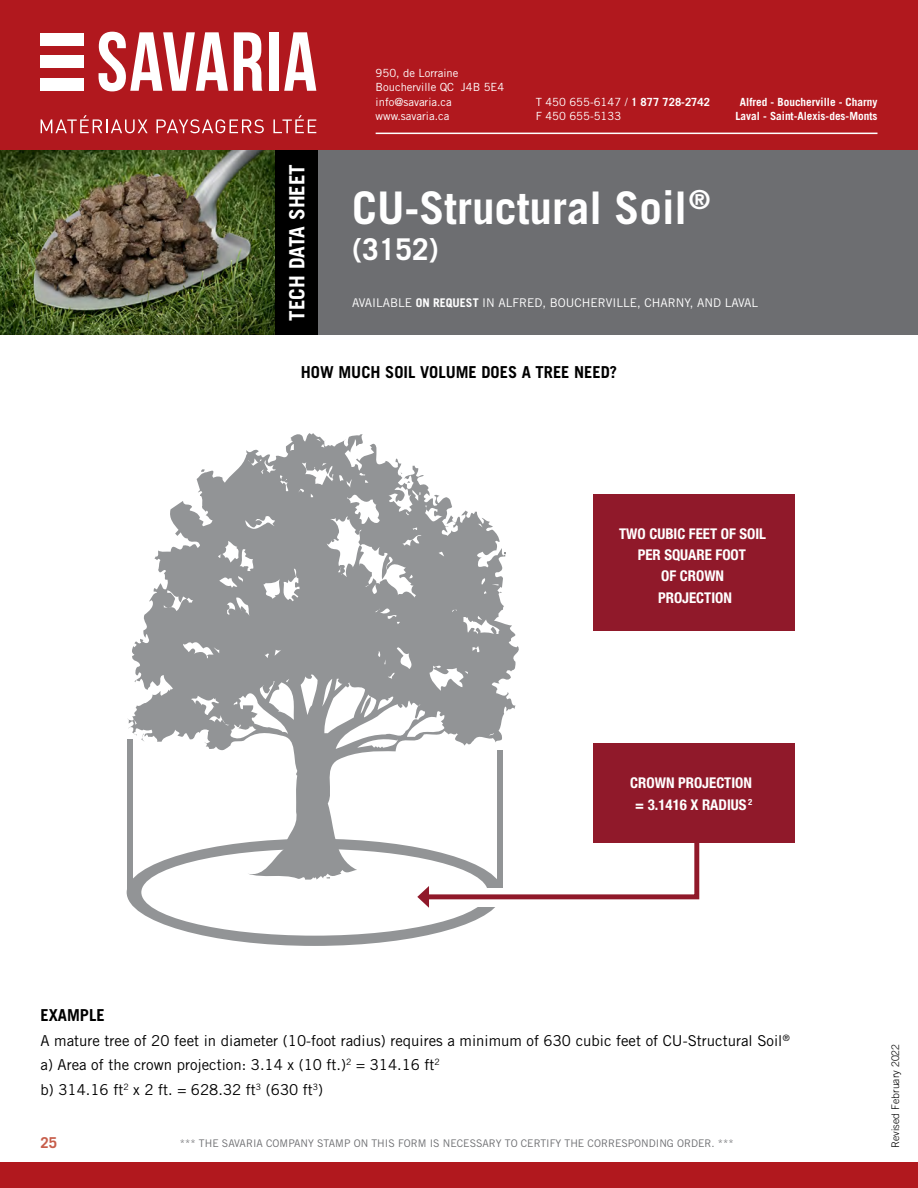
<style>
.page{position:relative;width:918px;height:1188px;background:#fff}
.page>*{position:absolute;margin:0;border:0;box-sizing:border-box;transform-origin:0 0}
.t1{font:700 45px "Trade Gothic LT Std";color:#fff}
.t2{font:700 30px "Trade Gothic LT Std";color:#fff}
.t3{font:700 21px "Trade Gothic LT Std";color:#fff}
.t4{font:700 16.5px "Trade Gothic LT Std";color:#000}
.t5{font:15px/24.8px "Trade Gothic LT Std";color:#000}
.t6{font:700 15px "Trade Gothic LT Std";color:#c75e4b}
.t7{font:700 condensed 14.85px/21.3px "Helvetica Neue";color:#fff;text-align:center}
.t8{font:12px "Trade Gothic LT Std";color:#fff}
.t9{font:11.25px/14.2px "Trade Gothic LT Std";color:#fff}
.t10{font:700 11.25px/14.2px "Trade Gothic LT Std";color:#fff;text-align:center}
.t11{font:10.5px "Trade Gothic LT Std";color:#6d6e71}
.t12{font:300 10.5px "Trade Gothic LT Std";color:#000}
.s1{font-weight:700}
</style>
<div class="page">
<div style="left:275px;top:150px;width:43px;height:185px;background:#000"></div>
<div style="left:0;top:0;width:918px;height:150px;background:#b1181e"></div>
<div style="left:0;top:1162px;width:918px;height:26px;background:#b1181e"></div>
<div style="left:318px;top:150px;width:600px;height:185px;background:#6d6e71"></div>
<svg style="left:99px;top:32px;width:129px;height:59px"></svg>
<svg style="left:234px;top:32px;width:28px;height:59px"></svg>
<div style="left:269px;top:32px;width:9px;height:59px;background:#fff"></div>
<svg style="left:284px;top:32px;width:32px;height:59px"></svg>
<div style="left:40px;top:79px;width:44px;height:12px;background:#fff"></div>
<div style="left:40px;top:33px;width:44px;height:12px;background:#fff"></div>
<div style="left:40px;top:56px;width:44px;height:12px;background:#fff"></div>
<svg style="left:41px;top:115px;width:107px;height:18px"></svg>
<svg style="left:156px;top:119px;width:108px;height:14px"></svg>
<svg style="left:273px;top:115px;width:43px;height:18px"></svg>
<hr style="left:376px;top:133px;width:502px;height:1px;background:#fff">
<img style="left:0;top:150px;width:275px;height:185px">
<svg style="left:128px;top:433px;width:391px;height:382px;fill:#929496"></svg>
<svg style="left:446px;top:515px;width:9px;height:12px"></svg>
<div style="left:127px;top:739px;width:5px;height:156px;background:#929496"></div>
<div style="left:497px;top:751px;width:5px;height:144px;background:#929496"></div>
<div style="left:593px;top:494px;width:202px;height:137px;background:#90192a"></div>
<div style="left:593px;top:744px;width:202px;height:99px;background:#90192a"></div>
<svg style="left:127px;top:815px;width:573px;height:131px"></svg>
<h3 class="t3" style="left:284px;top:321px;width:158px;rotate:-90deg">TECH DATA SHEET</h3>
<p class="t9" style="left:376px;top:66px;width:130px">950, de Lorraine<br>Boucherville QC J4B 5E4 info@savaria.ca www.savaria.ca</p>
<p class="t9" style="left:536px;top:94px;width:176px">T 450 655-6147 / <span class="s1">1 877 728-2742<br></span>F 450 655-5133</p>
<p class="t10" style="left:736px;top:94px;width:143px">Alfred - Boucherville - Charny<br>Laval - Saint-Alexis-des-Monts</p>
<h1 class="t1" style="left:352px;top:180px;width:359px">CU-Structural Soil<sup>®</sup></h1>
<h2 class="t2" style="left:352px;top:231px;width:88px">(3152)</h2>
<p class="t8" style="left:352px;top:295px;width:408px">AVAILABLE <span class="s1">ON REQUEST</span> IN ALFRED, BOUCHERVILLE, CHARNY, AND LAVAL</p>
<p class="t4" style="left:301px;top:362px;width:318px">HOW MUCH SOIL VOLUME DOES A TREE NEED?</p>
<p class="t7" style="left:619px;top:522px;width:148px">TWO CUBIC FEET OF SOIL<br>PER SQUARE FOOT<br>OF CROWN<br>PROJECTION</p>
<p class="t7" style="left:630px;top:771px;width:123px;line-height:22.2px">CROWN PROJECTION = 3.1416 X RADIUS <sup>2</sup></p>
<p class="t4" style="left:40px;top:1005px;width:66px">EXAMPLE</p>
<p class="t5" style="left:40px;top:1028px;width:751px">A mature tree of 20 feet in diameter (10-foot radius) requires a minimum of 630 cubic feet of CU-Structural Soil<sup>® </sup>a) Area of the crown projection: 3.14 x (10 ft.)<sup>2</sup> = 314.16 ft<sup>2<br></sup>b) 314.16 ft<sup>2</sup> x 2 ft. = 628.32 ft<sup>3</sup> (630 ft<sup>3</sup>)</p>
<p class="t6" style="left:40px;top:1134px;width:18px">25</p>
<p class="t11" style="left:180px;top:1137px;width:555px">*** THE SAVARIA COMPANY STAMP ON THIS FORM IS NECESSARY TO CERTIFY THE CORRESPONDING ORDER. ***</p>
<p class="t12" style="left:889px;top:1148px;width:105px;rotate:-90deg">Revised February 2022</p>
</div>
